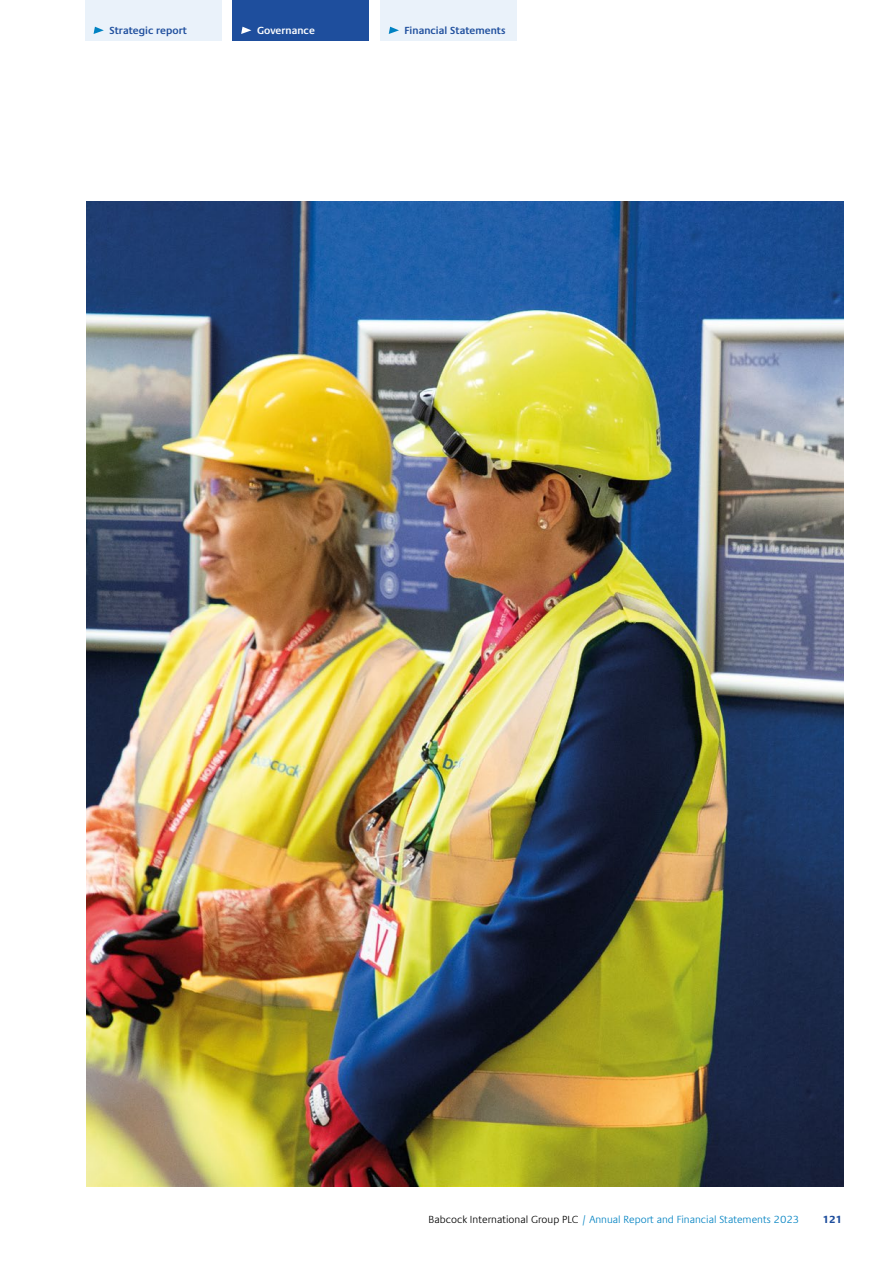
<style>
.page{position:relative;width:893px;height:1263px;background:#fff}
.page>*{position:absolute;margin:0;border:0;box-sizing:border-box;transform-origin:0 0}
.t1{font:300 10.5px "Praxis Com";color:#0082c2}
.t2{font:600 10.5px "Praxis Com";color:#1e4e9d}
.t3{font:600 10.5px "Praxis Com";color:#fff}
.t4{font:700 10.5px "Praxis Com";color:#1e4e9d}
.s1{color:#000}
</style>
<div class="page">
<img style="left:86px;top:201px;width:757px;height:985px">
<div style="left:85px;top:0;width:136px;height:40px;background:#eaf2fa"></div>
<svg style="left:94px;top:27px;width:10px;height:7px"></svg>
<div style="left:233px;top:0;width:136px;height:40px;background:#1e4e9d"></div>
<svg style="left:241px;top:27px;width:10px;height:7px"></svg>
<div style="left:380px;top:0;width:136px;height:40px;background:#eaf2fa"></div>
<svg style="left:389px;top:27px;width:10px;height:7px"></svg>
<p class="t2" style="left:109px;top:24px;width:79px">Strategic report</p>
<p class="t3" style="left:257px;top:24px;width:59px">Governance</p>
<p class="t2" style="left:405px;top:24px;width:103px">Financial Statements</p>
<p class="t1" style="left:429px;top:1214px;width:372px"><span class="s1">Babcock International Group PLC</span> / Annual Report and Financial Statements 2023</p>
<p class="t4" style="left:822px;top:1213px;width:21px">121</p>
</div>
